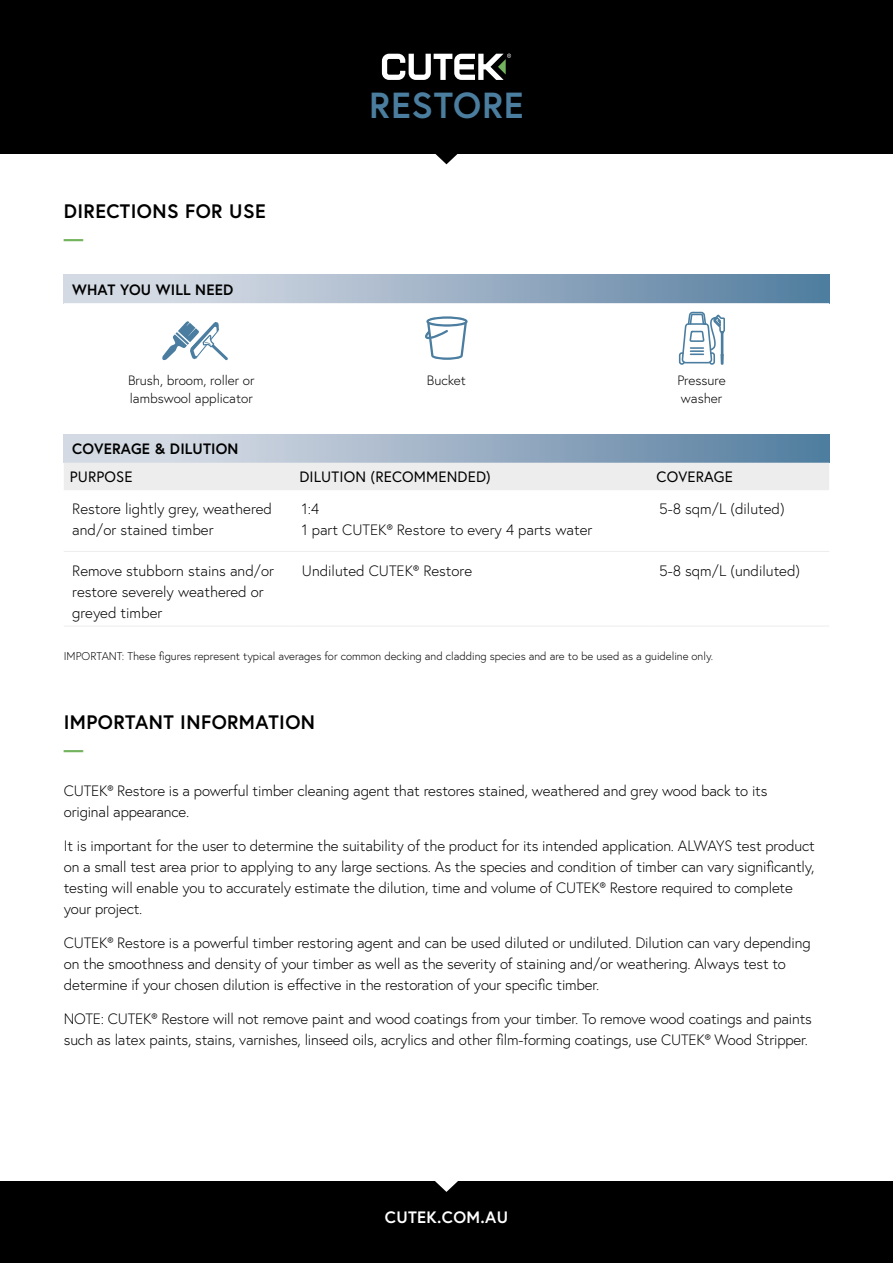
<style>
.page{position:relative;width:893px;height:1263px;background:#fff}
.page>*{position:absolute;margin:0;border:0;box-sizing:border-box;transform-origin:0 0}
.t1{font:700 36.3px "Europa";letter-spacing:.02em;color:#4b7d9e}
.t2{font:700 19.5px "Europa";letter-spacing:.02em;color:#000}
.t3{font:700 19.5px "Europa";color:#74b35e}
.t4{font:700 16.5px "Europa";letter-spacing:.02em;color:#fff}
.t5{font:300 15px/21px "Europa";letter-spacing:-.01em;color:#000}
.t6{font:15px "Europa";letter-spacing:.01em;color:#000}
.t7{font:700 15px "Europa";letter-spacing:.01em;color:#000}
.t8{font:300 13.5px/18px "Europa";color:#000}
.t9{font:300 11.25px "Europa";color:#000}
.t10{font:10.8px/12.9px "Europa";letter-spacing:-.01em;color:#000}
</style>
<div class="page">
<div style="left:0;top:0;width:893px;height:153px;background:#000"></div>
<svg style="left:434px;top:153px;width:25px;height:11px"></svg>
<svg style="left:382px;top:54px;width:129px;height:26px"></svg>
<div style="left:0;top:1182px;width:893px;height:81px;background:#000"></div>
<svg style="left:434px;top:1181px;width:25px;height:11px"></svg>
<div style="left:64px;top:275px;width:765px;height:28px;background:linear-gradient(to right,#e6e6ed,#557ea0)"></div>
<svg style="left:229px;top:303px;width:600px;height:9px"></svg>
<svg style="left:162px;top:321px;width:66px;height:40px"></svg>
<svg style="left:425px;top:316px;width:43px;height:44px"></svg>
<svg style="left:678px;top:312px;width:47px;height:53px"></svg>
<div style="left:64px;top:434px;width:765px;height:29px;background:linear-gradient(to right,#e6e6ed,#557ea0)"></div>
<div style="left:64px;top:463px;width:765px;height:27px;background:#ededee"></div>
<hr style="left:64px;top:626px;width:229px;height:1px;background:#ededee">
<hr style="left:293px;top:626px;width:358px;height:1px;background:#ededee">
<hr style="left:651px;top:626px;width:178px;height:1px;background:#ededee">
<hr style="left:64px;top:551px;width:229px;height:1px;background:#ededee">
<hr style="left:293px;top:551px;width:358px;height:1px;background:#ededee">
<hr style="left:651px;top:551px;width:178px;height:1px;background:#ededee">
<h2 class="t2" style="left:64px;top:198px;width:203px">DIRECTIONS FOR USE</h2>
<h2 class="t3" style="left:64px;top:225px;width:21px">—</h2>
<p class="t10" style="left:144px;top:276px;width:103px">Brush, broom, roller or lambswool applicator</p>
<p class="t7" style="left:72px;top:279px;width:162px">WHAT YOU WILL NEED</p>
<h1 class="t1" style="left:369px;top:81px;width:156px">RESTORE</h1>
<p class="t8" style="left:128px;top:371px;width:128px">Brush, broom, roller or lambswool applicator</p>
<p class="t8" style="left:427px;top:371px;width:41px">Bucket</p>
<p class="t8" style="left:677px;top:371px;width:50px">Pressure washer</p>
<p class="t7" style="left:72px;top:439px;width:168px">COVERAGE &amp; DILUTION</p>
<p class="t6" style="left:70px;top:468px;width:64px">PURPOSE</p>
<p class="t6" style="left:299px;top:468px;width:193px">DILUTION (RECOMMENDED)</p>
<p class="t6" style="left:657px;top:468px;width:78px">COVERAGE</p>
<p class="t5" style="left:72px;top:498px;width:201px">Restore lightly grey, weathered and/or stained timber</p>
<p class="t5" style="left:302px;top:498px;width:292px">1:4<br>1 part CUTEK® Restore to every 4 parts water</p>
<p class="t5" style="left:659px;top:498px;width:127px">5-8 sqm/L (diluted)</p>
<p class="t5" style="left:72px;top:560px;width:203px">Remove stubborn stains and/or restore severely weathered or greyed timber</p>
<p class="t5" style="left:302px;top:560px;width:172px">Undiluted CUTEK® Restore</p>
<p class="t5" style="left:659px;top:560px;width:143px">5-8 sqm/L (undiluted)</p>
<p class="t9" style="left:64px;top:649px;width:651px">IMPORTANT: These figures represent typical averages for common decking and cladding species and are to be used as a guideline only.</p>
<h2 class="t2" style="left:64px;top:709px;width:253px">IMPORTANT INFORMATION</h2>
<h2 class="t3" style="left:64px;top:736px;width:21px">—</h2>
<p class="t5" style="left:64px;top:780px;width:705px">CUTEK® Restore is a powerful timber cleaning agent that restores stained, weathered and grey wood back to its original appearance.</p>
<p class="t5" style="left:64px;top:835px;width:752px">It is important for the user to determine the suitability of the product for its intended application. ALWAYS test product on a small test area prior to applying to any large sections. As the species and condition of timber can vary significantly, testing will enable you to accurately estimate the dilution, time and volume of CUTEK® Restore required to complete your project.</p>
<p class="t5" style="left:64px;top:932px;width:748px">CUTEK® Restore is a powerful timber restoring agent and can be used diluted or undiluted. Dilution can vary depending on the smoothness and density of your timber as well as the severity of staining and/or weathering. Always test to determine if your chosen dilution is effective in the restoration of your specific timber.</p>
<p class="t5" style="left:64px;top:1008px;width:750px">NOTE: CUTEK® Restore will not remove paint and wood coatings from your timber. To remove wood coatings and paints such as latex paints, stains, varnishes, linseed oils, acrylics and other film-forming coatings, use CUTEK® Wood Stripper.</p>
<p class="t4" style="left:385px;top:1206px;width:125px">CUTEK.COM.AU</p>
</div>
